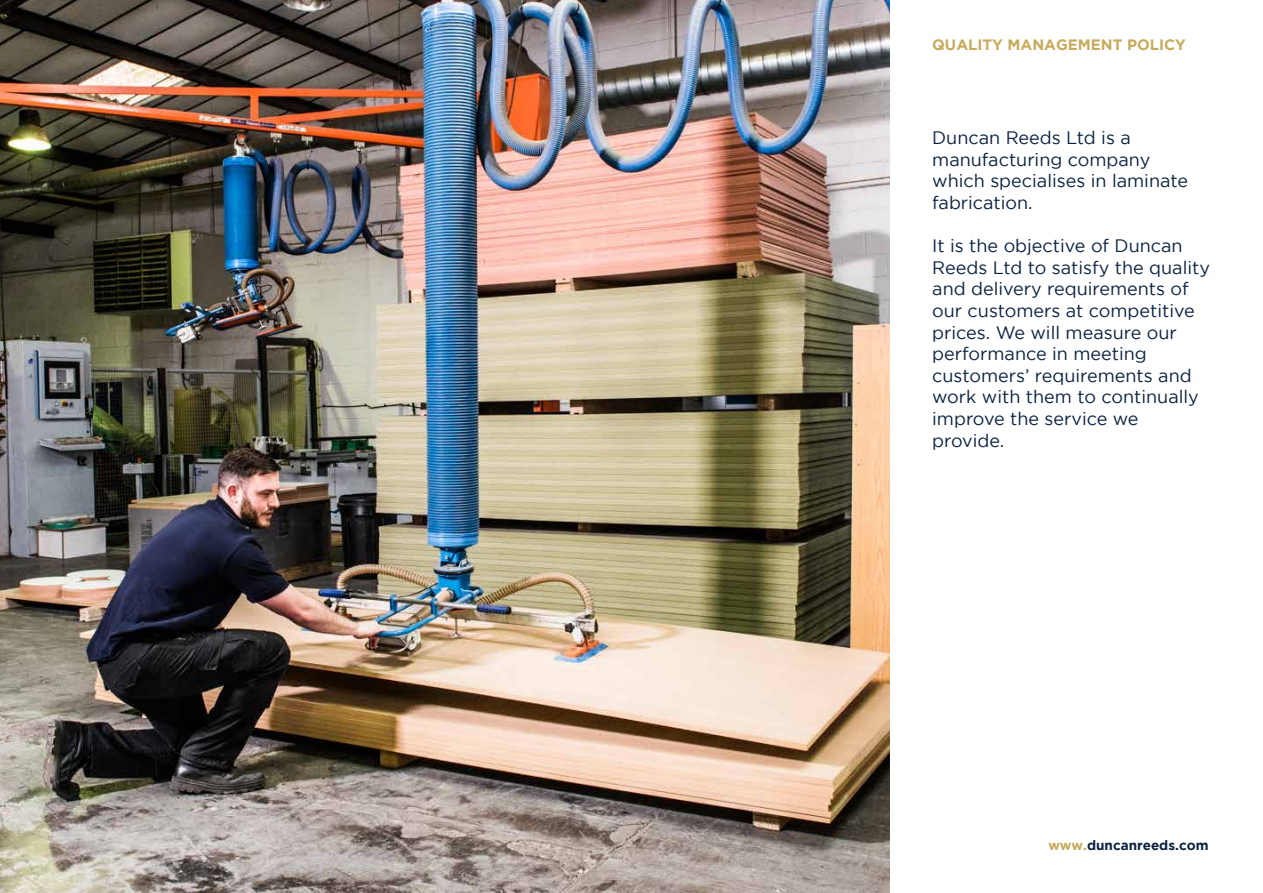
<style>
.page{position:relative;width:1263px;height:893px;background:#fff}
.page>*{position:absolute;margin:0;border:0;box-sizing:border-box;transform-origin:0 0}
.t1{font:18px/21.6px "Gotham";color:#0c2340}
.t2{font:700 15px "Gotham";color:#c7ab5c}
.t3{font:700 13.5px "Gotham";color:#0c2340}
.s1{color:#c7ab5c}
</style>
<div class="page">
<img style="left:0;top:0;width:889px;height:893px">
<p class="t2" style="left:932px;top:36px;width:255px">QUALITY MANAGEMENT POLICY</p>
<p class="t1" style="left:932px;top:127px;width:257px">Duncan Reeds Ltd is a manufacturing company which specialises in laminate fabrication.</p>
<p class="t1" style="left:932px;top:235px;width:279px">It is the objective of Duncan<br>Reeds Ltd to satisfy the quality and delivery requirements of our customers at competitive prices. We will measure our performance in meeting customers’ requirements and work with them to continually improve the service we provide.</p>
<p class="t3" style="left:1048px;top:838px;width:162px"><span class="s1">www.</span>duncanreeds.com</p>
</div>
